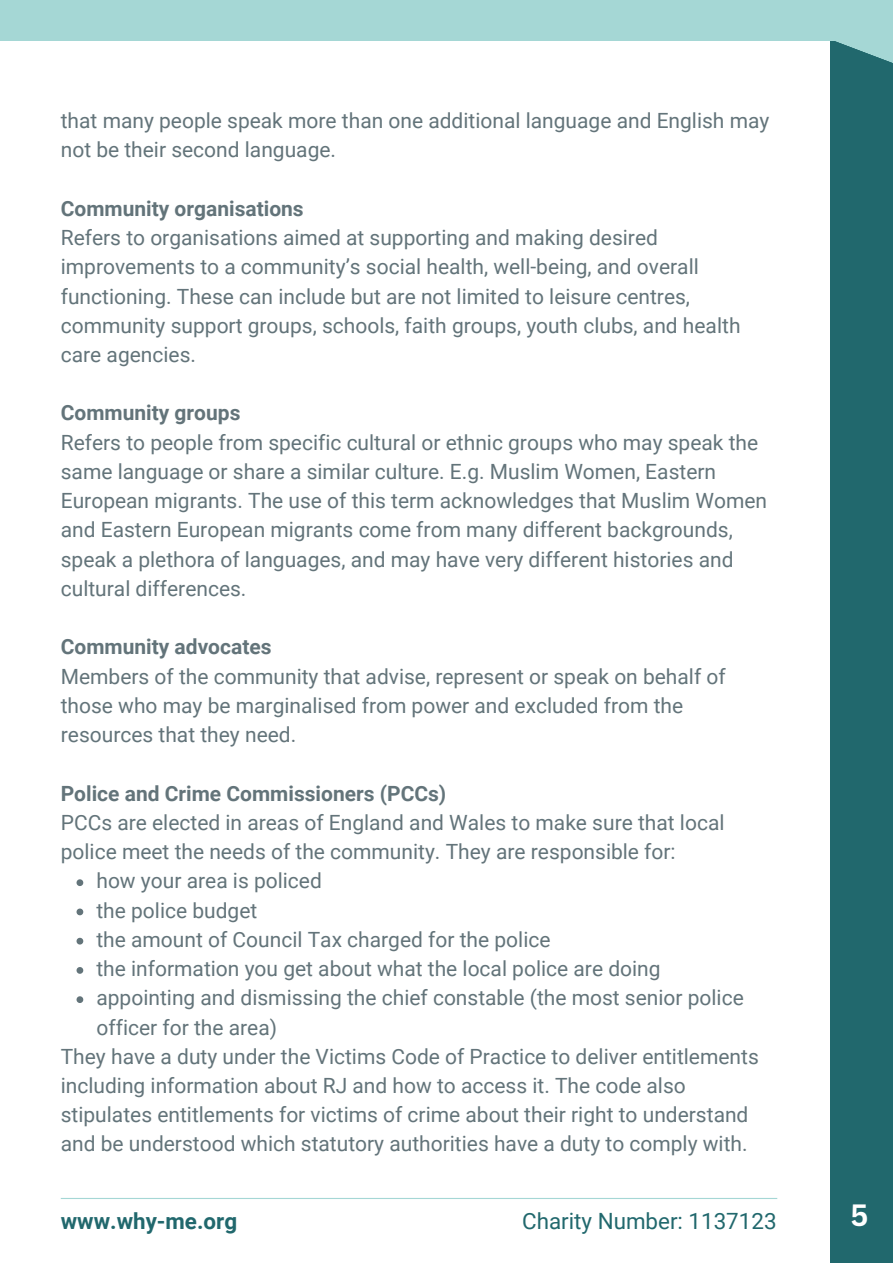
<style>
.page{position:relative;width:893px;height:1264px;background:#fff}
.page>*{position:absolute;margin:0;border:0;box-sizing:border-box;transform-origin:0 0}
.t1{font:700 30px "Canva Sans";color:#fff}
.t2{font:22.35px "Roboto";color:#21686d}
.t3{font:700 22.35px "Roboto";color:#21686d}
.t4{font:21px/29.2px "Roboto";color:#63747a}
.t5{font:700 21px "Roboto";color:#63747a}
</style>
<div class="page">
<div style="left:830px;top:0;width:62px;height:1262px;background:#21686d"></div>
<div style="left:0;top:0;width:892px;height:40px;background:#a5d7d5"></div>
<svg style="left:828px;top:40px;width:64px;height:23px"></svg>
<hr style="left:61px;top:1197px;width:716px;height:1px;background:#a5d7d5">
<svg style="left:76px;top:879px;width:7px;height:7px"></svg>
<svg style="left:76px;top:908px;width:7px;height:7px"></svg>
<svg style="left:76px;top:937px;width:7px;height:7px"></svg>
<svg style="left:76px;top:967px;width:7px;height:6px"></svg>
<svg style="left:76px;top:996px;width:7px;height:7px"></svg>
<p class="t4" style="left:61px;top:106px;width:710px">that many people speak more than one additional language and English may not be their second language.</p>
<p class="t5" style="left:61px;top:196px;width:244px">Community organisations</p>
<p class="t4" style="left:61px;top:223px;width:681px">Refers to organisations aimed at supporting and making desired improvements to a community’s social health, well-being, and overall functioning. These can include but are not limited to leisure centres, community support groups, schools, faith groups, youth clubs, and health care agencies.</p>
<p class="t5" style="left:61px;top:401px;width:181px">Community groups</p>
<p class="t4" style="left:61px;top:428px;width:707px">Refers to people from specific cultural or ethnic groups who may speak the same language or share a similar culture. E.g. Muslim Women, Eastern European migrants. The use of this term acknowledges that Muslim Women and Eastern European migrants come from many different backgrounds, speak a plethora of languages, and may have very different histories and cultural differences.</p>
<p class="t5" style="left:61px;top:635px;width:212px">Community advocates</p>
<p class="t4" style="left:61px;top:662px;width:666px">Members of the community that advise, represent or speak on behalf of those who may be marginalised from power and excluded from the resources that they need.</p>
<p class="t5" style="left:61px;top:781px;width:387px">Police and Crime Commissioners (PCCs)</p>
<p class="t4" style="left:61px;top:808px;width:665px">PCCs are elected in areas of England and Wales to make sure that local police meet the needs of the community. They are responsible for:</p>
<p class="t4" style="left:96px;top:866px;width:227px">how your area is policed</p>
<p class="t4" style="left:96px;top:895px;width:162px">the police budget</p>
<p class="t4" style="left:96px;top:925px;width:455px">the amount of Council Tax charged for the police</p>
<p class="t4" style="left:96px;top:954px;width:565px">the information you get about what the local police are doing</p>
<p class="t4" style="left:96px;top:983px;width:648px">appointing and dismissing the chief constable (the most senior police officer for the area)</p>
<p class="t4" style="left:61px;top:1041px;width:699px">They have a duty under the Victims Code of Practice to deliver entitlements including information about RJ and how to access it. The code also stipulates entitlements for victims of crime about their right to understand and be understood which statutory authorities have a duty to comply with.</p>
<p class="t3" style="left:61px;top:1207px;width:178px">www.why-me.org</p>
<p class="t2" style="left:522px;top:1207px;width:256px">Charity Number: 1137123</p>
<p class="t1" style="left:850px;top:1194px;width:20px">5</p>
</div>
